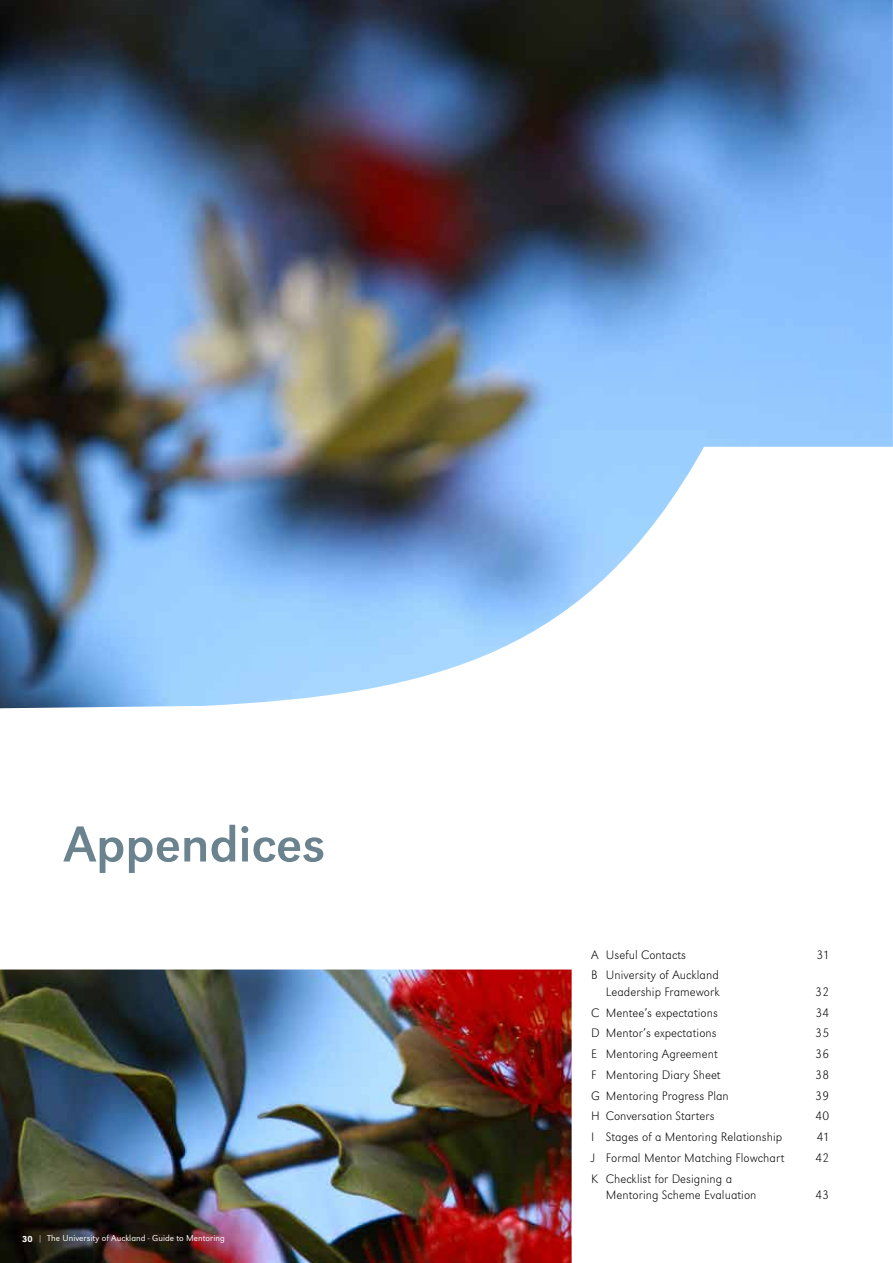
<style>
.page{position:relative;width:893px;height:1263px;background:#fff}
.page>*{position:absolute;margin:0;border:0;box-sizing:border-box;transform-origin:0 0}
.t1{font:52.5px "Grot Macron Reg";letter-spacing:-.005em;color:#6a838f}
.t2{font:12.75px/16.5px "Grot Macron Extra Lt";letter-spacing:.005em;color:#000;text-align:right}
.t3{font:300 9px "Grot Macron";letter-spacing:.005em;color:#fff}
.s1{font-weight:500}
</style>
<div class="page">
<img style="left:0;top:0;width:893px;height:1263px">
<h1 class="t1" style="left:64px;top:814px;width:263px">Appendices</h1>
<p class="t3" style="left:22px;top:1233px;width:204px"><span class="s1">30</span> | The University of Auckland - Guide to Mentoring</p>
<p class="t2" style="left:591px;top:946px;width:96px">A Useful Contacts</p>
<p class="t2" style="left:817px;top:946px;width:14px">31</p>
<p class="t2" style="left:591px;top:967px;width:130px">B University of Auckland<br>Leadership Framework</p>
<p class="t2" style="left:816px;top:983px;width:15px">32</p>
<p class="t2" style="left:591px;top:1004px;width:128px">C Mentee’s expectations</p>
<p class="t2" style="left:816px;top:1004px;width:15px">34</p>
<p class="t2" style="left:591px;top:1025px;width:127px">D Mentor’s expectations</p>
<p class="t2" style="left:816px;top:1025px;width:15px">35</p>
<p class="t2" style="left:591px;top:1046px;width:128px">E Mentoring Agreement</p>
<p class="t2" style="left:816px;top:1046px;width:15px">36</p>
<p class="t2" style="left:591px;top:1066px;width:131px">F Mentoring Diary Sheet</p>
<p class="t2" style="left:816px;top:1066px;width:15px">38</p>
<p class="t2" style="left:591px;top:1087px;width:139px">G Mentoring Progress Plan</p>
<p class="t2" style="left:816px;top:1087px;width:15px">39</p>
<p class="t2" style="left:591px;top:1108px;width:125px">H Conversation Starters</p>
<p class="t2" style="left:816px;top:1108px;width:15px">40</p>
<p class="t2" style="left:591px;top:1129px;width:193px">I Stages of a Mentoring Relationship</p>
<p class="t2" style="left:817px;top:1129px;width:14px">41</p>
<p class="t2" style="left:591px;top:1149px;width:195px">J Formal Mentor Matching Flowchart</p>
<p class="t2" style="left:816px;top:1149px;width:15px">42</p>
<p class="t2" style="left:606px;top:1170px;width:152px;text-align:left;text-indent:-15px">K Checklist for Designing a<br>Mentoring Scheme Evaluation</p>
<p class="t2" style="left:816px;top:1187px;width:15px">43</p>
</div>
